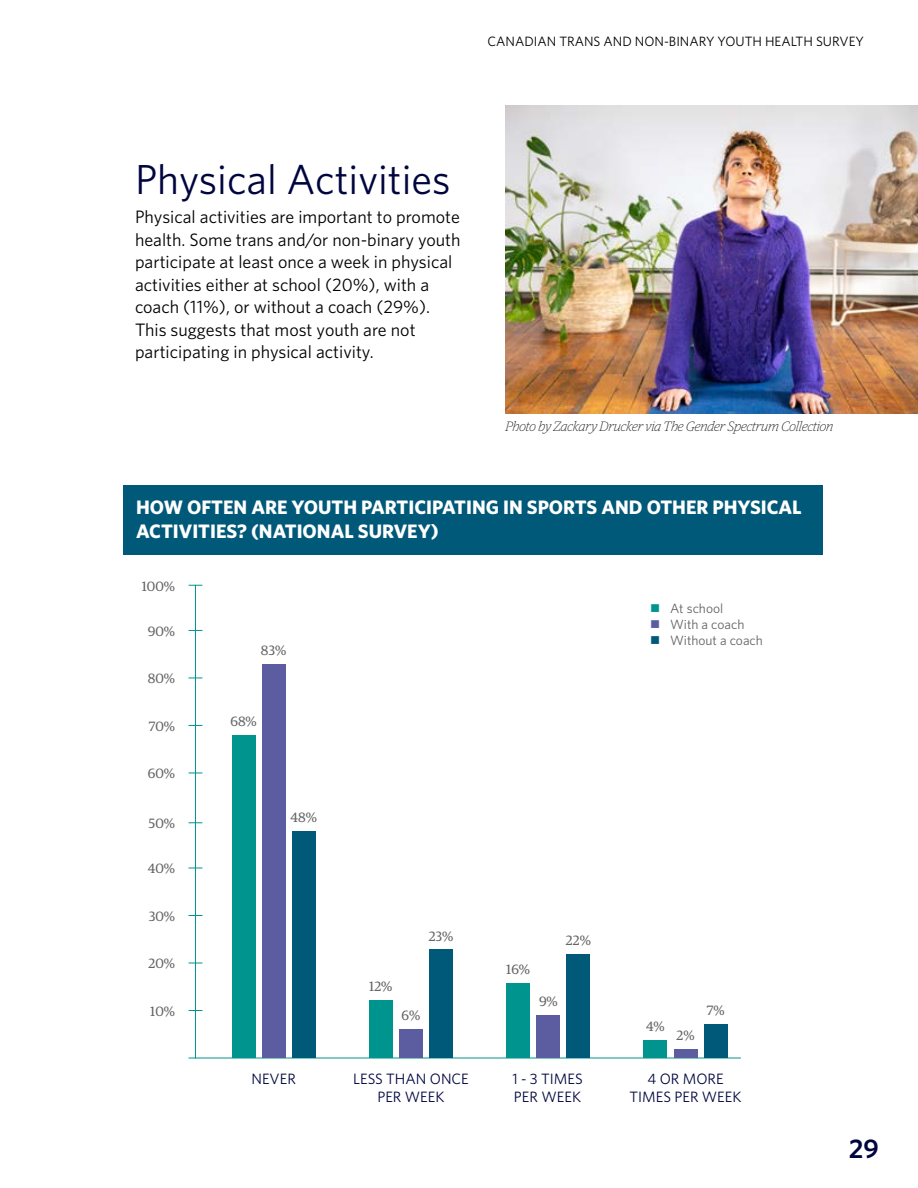
<style>
.page{position:relative;width:918px;height:1188px;background:#fff}
.page>*{position:absolute;margin:0;border:0;box-sizing:border-box;transform-origin:0 0}
.t1{font:42px "Whitney";color:#00053e}
.t2{font:600 27px "Whitney";color:#00053e}
.t3{font:700 19.5px/23.4px "Whitney";color:#fff}
.t4{font:18px/22.5px "Whitney";color:#000}
.t5{font:15px/18px "Whitney";color:#00053e;text-align:center}
.t6{font:13.5px "Guardian Egyp";color:#636466}
.t7{font:italic 100 13.5px "Guardian Egyp";color:#000}
.t8{font:13.5px "Whitney";color:#000}
.t9{font:13.5px "Whitney";color:#636466}
.t10{font:13.35px/16px "Whitney";color:#636466}
</style>
<div class="page">
<div style="left:123px;top:485px;width:699px;height:70px;background:#005978"></div>
<hr style="left:195px;top:585px;width:1px;height:473px;background:#00948f">
<svg style="left:189px;top:868px;width:13px;height:1px"></svg>
<svg style="left:189px;top:630px;width:13px;height:1px"></svg>
<svg style="left:189px;top:915px;width:13px;height:1px"></svg>
<svg style="left:189px;top:678px;width:13px;height:1px"></svg>
<svg style="left:189px;top:963px;width:13px;height:1px"></svg>
<svg style="left:189px;top:725px;width:13px;height:1px"></svg>
<svg style="left:189px;top:1010px;width:13px;height:1px"></svg>
<svg style="left:189px;top:773px;width:13px;height:1px"></svg>
<svg style="left:189px;top:822px;width:13px;height:1px"></svg>
<svg style="left:189px;top:585px;width:13px;height:1px"></svg>
<hr style="left:189px;top:1058px;width:552px;height:1px;background:#00948f">
<div style="left:232px;top:735px;width:23px;height:323px;background:#00948f"></div>
<div style="left:369px;top:1000px;width:24px;height:58px;background:#00948f"></div>
<div style="left:506px;top:983px;width:24px;height:75px;background:#00948f"></div>
<div style="left:644px;top:1041px;width:23px;height:17px;background:#00948f"></div>
<div style="left:262px;top:665px;width:24px;height:393px;background:#5b5da0"></div>
<div style="left:399px;top:1029px;width:24px;height:29px;background:#5b5da0"></div>
<div style="left:536px;top:1016px;width:24px;height:42px;background:#5b5da0"></div>
<div style="left:674px;top:1049px;width:23px;height:9px;background:#5b5da0"></div>
<div style="left:292px;top:831px;width:24px;height:227px;background:#005978"></div>
<div style="left:429px;top:950px;width:24px;height:108px;background:#005978"></div>
<div style="left:567px;top:954px;width:23px;height:104px;background:#005978"></div>
<div style="left:704px;top:1024px;width:23px;height:34px;background:#005978"></div>
<img style="left:505px;top:105px;width:413px;height:308px">
<p class="t8" style="left:488px;top:32px;width:378px">CANADIAN TRANS AND NON-BINARY YOUTH HEALTH SURVEY</p>
<h1 class="t1" style="left:135px;top:151px;width:317px">Physical Activities</h1>
<p class="t4" style="left:135px;top:205px;width:327px">Physical activities are important to promote health. Some trans and/or non-binary youth participate at least once a week in physical activities either at school (20%), with a coach (11%), or without a coach (29%).<br>This suggests that most youth are not participating in physical activity.</p>
<p class="t7" style="left:505px;top:418px;width:329px">Photo by Zackary Drucker via The Gender Spectrum Collection</p>
<p class="t3" style="left:136px;top:495px;width:667px">HOW OFTEN ARE YOUTH PARTICIPATING IN SPORTS AND OTHER PHYSICAL<br>ACTIVITIES? (NATIONAL SURVEY)</p>
<p class="t6" style="left:142px;top:577px;width:35px">100%</p>
<p class="t6" style="left:148px;top:622px;width:29px">90%</p>
<p class="t6" style="left:148px;top:669px;width:29px">80%</p>
<p class="t6" style="left:149px;top:717px;width:28px">70%</p>
<p class="t6" style="left:148px;top:764px;width:29px">60%</p>
<p class="t6" style="left:149px;top:814px;width:28px">50%</p>
<p class="t6" style="left:148px;top:859px;width:29px">40%</p>
<p class="t6" style="left:149px;top:907px;width:28px">30%</p>
<p class="t6" style="left:148px;top:954px;width:28px">20%</p>
<p class="t6" style="left:150px;top:1002px;width:26px">10%</p>
<p class="t6" style="left:261px;top:641px;width:27px">83%</p>
<p class="t6" style="left:230px;top:712px;width:28px">68%</p>
<p class="t6" style="left:291px;top:808px;width:28px">48%</p>
<p class="t6" style="left:429px;top:927px;width:26px">23%</p>
<p class="t6" style="left:369px;top:977px;width:25px">12%</p>
<p class="t6" style="left:402px;top:1006px;width:20px">6%</p>
<p class="t6" style="left:506px;top:960px;width:25px">16%</p>
<p class="t6" style="left:566px;top:931px;width:27px">22%</p>
<p class="t6" style="left:539px;top:992px;width:20px">9%</p>
<p class="t10" style="left:670px;top:600px;width:76px">At school<br>With a coach</p>
<p class="t9" style="left:670px;top:632px;width:94px">Without a coach</p>
<p class="t6" style="left:646px;top:1017px;width:20px">4%</p>
<p class="t6" style="left:677px;top:1026px;width:20px">2%</p>
<p class="t6" style="left:707px;top:1001px;width:19px">7%</p>
<p class="t5" style="left:251px;top:1069px;width:46px">NEVER</p>
<p class="t5" style="left:353px;top:1069px;width:117px">LESS THAN ONCE<br>PER WEEK</p>
<p class="t5" style="left:512px;top:1069px;width:72px;text-align:left">1 - 3 TIMES<br>PER WEEK</p>
<p class="t5" style="left:629px;top:1069px;width:114px">4 OR MORE<br>TIMES PER WEEK</p>
<h2 class="t2" style="left:849px;top:1131px;width:32px">29</h2>
</div>
